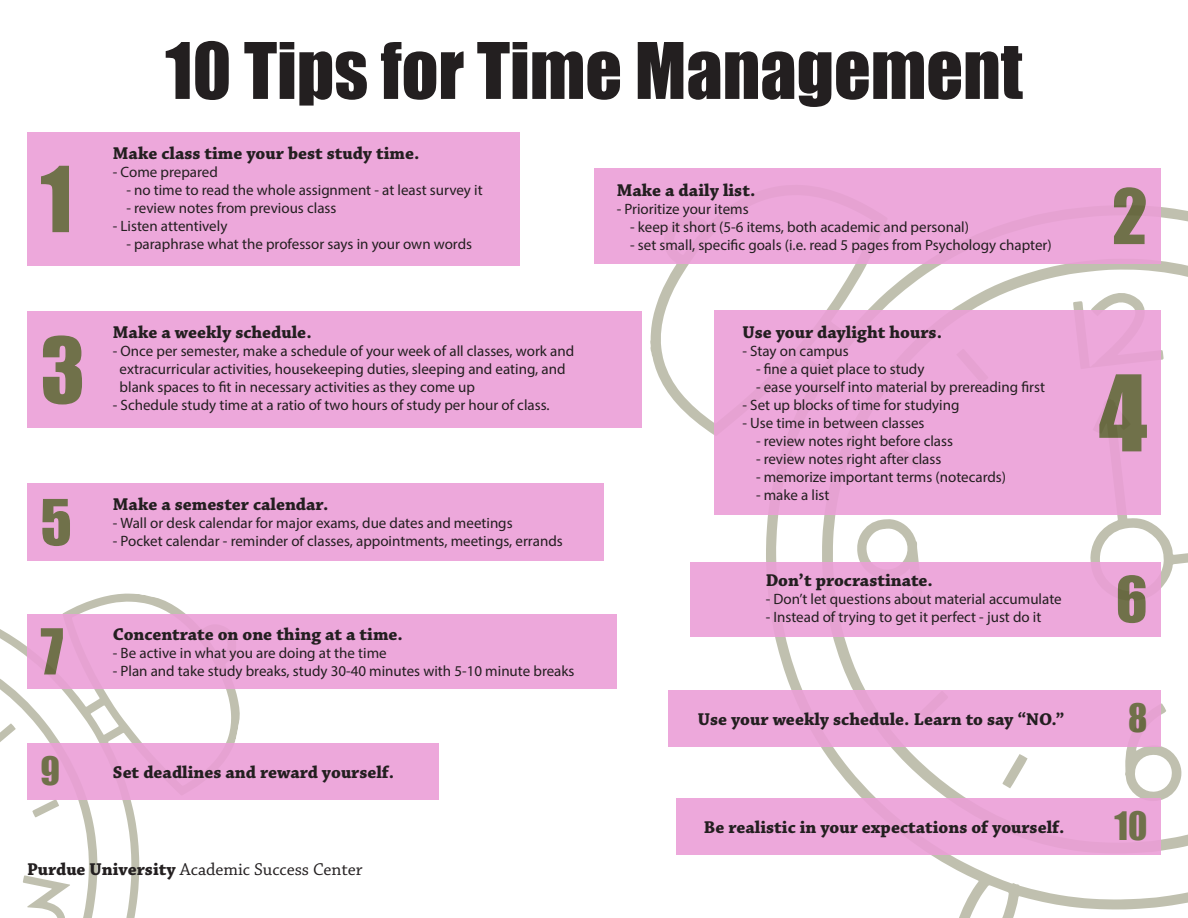
<style>
.page{position:relative;width:1188px;height:918px;background:#fff}
.page>*{position:absolute;margin:0;border:0;box-sizing:border-box;transform-origin:0 0}
.t1{font:97.5px "Impact";color:#606136}
.t2{font:84px "Impact";color:#606136}
.t3{font:72px "Impact";color:#231f20}
.t4{font:70.5px "Impact";color:#606136}
.t5{font:58.5px "Impact";color:#606136}
.t6{font:36px "Impact";color:#606136}
.Heading_1{font:700 18px "Chaparral Pro";color:#231f20}
.t7{font:18px "Chaparral Pro";color:#231f20}
.List_Level_1{font:15px/18px "Myriad Pro";color:#231f20}
.List_Level_2{font:15px "Myriad Pro";color:#231f20}
.s1{font-weight:700}
</style>
<div class="page">
<svg style="left:649px;top:168px;width:539px;height:750px"></svg>
<svg style="left:0;top:593px;width:241px;height:325px"></svg>
<div style="left:27px;top:132px;width:492px;height:134px;background:#eda8db"></div>
<div style="left:27px;top:614px;width:590px;height:75px;background:#eda8db"></div>
<div style="left:27px;top:743px;width:411px;height:56px;background:#eda8db"></div>
<div style="left:27px;top:483px;width:576px;height:78px;background:#eda8db"></div>
<div style="left:27px;top:312px;width:615px;height:116px;background:#eda8db"></div>
<div style="left:595px;top:169px;width:566px;height:95px;background:#eda8db"></div>
<div style="left:690px;top:562px;width:471px;height:74px;background:#eda8db"></div>
<div style="left:669px;top:690px;width:492px;height:56px;background:#eda8db"></div>
<div style="left:677px;top:798px;width:484px;height:56px;background:#eda8db"></div>
<div style="left:715px;top:311px;width:446px;height:204px;background:#eda8db"></div>
<h2 class="t2" style="left:40px;top:134px;width:34px">1</h2>
<h2 class="t2" style="left:40px;top:305px;width:46px">3</h2>
<h3 class="t5" style="left:40px;top:477px;width:33px">5</h3>
<h3 class="t5" style="left:40px;top:606px;width:24px">7</h3>
<h3 class="t6" style="left:40px;top:743px;width:21px">9</h3>
<p class="t3" style="left:165px;top:15px;width:859px">10 Tips for Time Management</p>
<p class="Heading_1" style="left:113px;top:143px;width:308px">Make class time your best study time.</p>
<p class="List_Level_1" style="left:113px;top:163px;width:106px">- Come prepared</p>
<p class="List_Level_2" style="left:126px;top:181px;width:358px">- no time to read the whole assignment - at least survey it</p>
<p class="List_Level_2" style="left:126px;top:199px;width:212px">- review notes from previous class</p>
<p class="List_Level_1" style="left:113px;top:217px;width:116px">- Listen attentively</p>
<p class="List_Level_2" style="left:126px;top:235px;width:347px">- paraphrase what the professor says in your own words</p>
<p class="Heading_1" style="left:113px;top:322px;width:200px">Make a weekly schedule.</p>
<p class="List_Level_1" style="left:120px;top:342px;width:456px;text-indent:-7px">- Once per semester, make a schedule of your week of all classes, work and extracurricular activities, housekeeping duties, sleeping and eating, and blank spaces to fit in necessary activities as they come up</p>
<p class="List_Level_1" style="left:113px;top:396px;width:438px">- Schedule study time at a ratio of two hours of study per hour of class.</p>
<p class="Heading_1" style="left:113px;top:494px;width:217px">Make a semester calendar.</p>
<p class="List_Level_1" style="left:113px;top:514px;width:401px">- Wall or desk calendar for major exams, due dates and meetings</p>
<p class="List_Level_1" style="left:113px;top:532px;width:451px">- Pocket calendar - reminder of classes, appointments, meetings, errands</p>
<p class="Heading_1" style="left:113px;top:624px;width:292px">Concentrate on one thing at a time.</p>
<p class="List_Level_1" style="left:113px;top:644px;width:275px">- Be active in what you are doing at the time</p>
<p class="List_Level_1" style="left:113px;top:662px;width:463px">- Plan and take study breaks, study 30-40 minutes with 5-10 minute breaks</p>
<p class="Heading_1" style="left:113px;top:761px;width:283px">Set deadlines and reward yourself.</p>
<p class="Heading_1" style="left:617px;top:179px;width:140px">Make a daily list.</p>
<p class="List_Level_1" style="left:617px;top:199px;width:133px">- Prioritize your items</p>
<p class="List_Level_2" style="left:630px;top:217px;width:340px">- keep it short (5-6 items, both academic and personal)</p>
<p class="List_Level_2" style="left:630px;top:235px;width:423px">- set small, specific goals (i.e. read 5 pages from Psychology chapter)</p>
<p class="Heading_1" style="left:742px;top:321px;width:201px">Use your daylight hours.</p>
<p class="List_Level_1" style="left:742px;top:341px;width:108px">- Stay on campus</p>
<p class="List_Level_2" style="left:756px;top:359px;width:170px">- fine a quiet place to study</p>
<p class="List_Level_2" style="left:756px;top:377px;width:291px">- ease yourself into material by prereading first</p>
<p class="List_Level_1" style="left:742px;top:395px;width:218px">- Set up blocks of time for studying</p>
<p class="List_Level_1" style="left:742px;top:413px;width:184px">- Use time in between classes</p>
<p class="List_Level_2" style="left:756px;top:431px;width:199px">- review notes right before class</p>
<p class="List_Level_2" style="left:756px;top:449px;width:187px">- review notes right after class</p>
<p class="List_Level_2" style="left:756px;top:467px;width:252px">- memorize important terms (notecards)</p>
<p class="List_Level_2" style="left:756px;top:485px;width:75px">- make a list</p>
<p class="Heading_1" style="left:766px;top:570px;width:169px">Don’t procrastinate.</p>
<p class="List_Level_1" style="left:766px;top:590px;width:298px">- Don’t let questions about material accumulate</p>
<p class="List_Level_1" style="left:766px;top:608px;width:277px">- Instead of trying to get it perfect - just do it</p>
<p class="Heading_1" style="left:698px;top:709px;width:368px">Use your weekly schedule. Learn to say “NO.”</p>
<p class="Heading_1" style="left:704px;top:816px;width:362px">Be realistic in your expectations of yourself.</p>
<p class="t7" style="left:27px;top:859px;width:337px"><span class="s1">Purdue University</span> Academic Success Center</p>
<h3 class="t4" style="left:1112px;top:162px;width:37px">2</h3>
<h1 class="t1" style="left:1099px;top:338px;width:50px">4</h1>
<h3 class="t5" style="left:1116px;top:554px;width:33px">6</h3>
<h3 class="t6" style="left:1128px;top:690px;width:21px">8</h3>
<h3 class="t6" style="left:1115px;top:798px;width:35px">10</h3>
</div>
